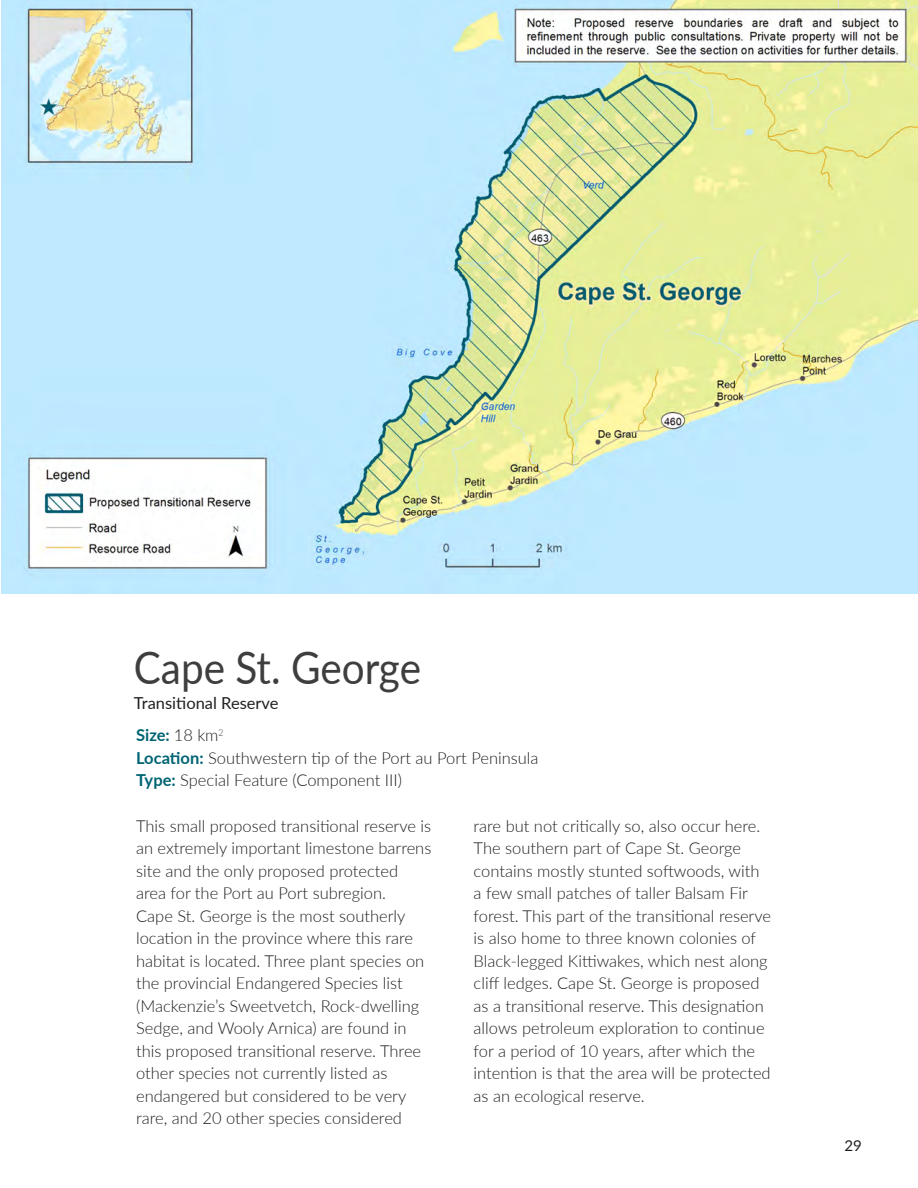
<style>
.page{position:relative;width:918px;height:1188px;background:#fff}
.page>*{position:absolute;margin:0;border:0;box-sizing:border-box;transform-origin:0 0}
.Headers{font:45px "Lato";color:#3e3e3f;scale:.9 1}
.t1{font:300 16.5px/22.5px "Lato";color:#231f20}
.t2{font:16.5px "Lato";color:#231f20}
.t3{font:700 16.5px "Lato";color:#006473}
.t4{font:15px "Lato";color:#231f20}
.s1{font-weight:300;color:#231f20}
.s2{font-weight:700;color:#006473}
</style>
<div class="page">
<img style="left:2px;top:0;width:916px;height:594px">
<p class="Headers" style="left:134px;top:636px;width:321px">Cape St. George</p>
<p class="t3" style="left:136px;top:723px;width:89px">Size: <span class="s1">18 km</span><sup>2</sup></p>
<p class="t1" style="left:136px;top:746px;width:404px"><span class="s2">Location:</span> Southwestern tip of the Port au Port Peninsula</p>
<p class="t1" style="left:136px;top:769px;width:267px"><span class="s2">Type:</span> Special Feature (Component III)</p>
<p class="t1" style="left:136px;top:814px;width:297px">This small proposed transitional reserve is an extremely important limestone barrens site and the only proposed protected area for the Port au Port subregion.<br>Cape St. George is the most southerly location in the province where this rare habitat is located. Three plant species on the provincial Endangered Species list (Mackenzie’s Sweetvetch, Rock-dwelling Sedge, and Wooly Arnica) are found in this proposed transitional reserve. Three other species not currently listed as endangered but considered to be very rare, and 20 other species considered</p>
<p class="t1" style="left:474px;top:814px;width:299px">rare but not critically so, also occur here.<br>The southern part of Cape St. George contains mostly stunted softwoods, with a few small patches of taller Balsam Fir forest. This part of the transitional reserve is also home to three known colonies of Black-legged Kittiwakes, which nest along cliff ledges. Cape St. George is proposed as a transitional reserve. This designation allows petroleum exploration to continue for a period of 10 years, after which the intention is that the area will be protected as an ecological reserve.</p>
<p class="t2" style="left:134px;top:691px;width:146px">Transitional Reserve</p>
<p class="t4" style="left:844px;top:1134px;width:19px">29</p>
</div>
